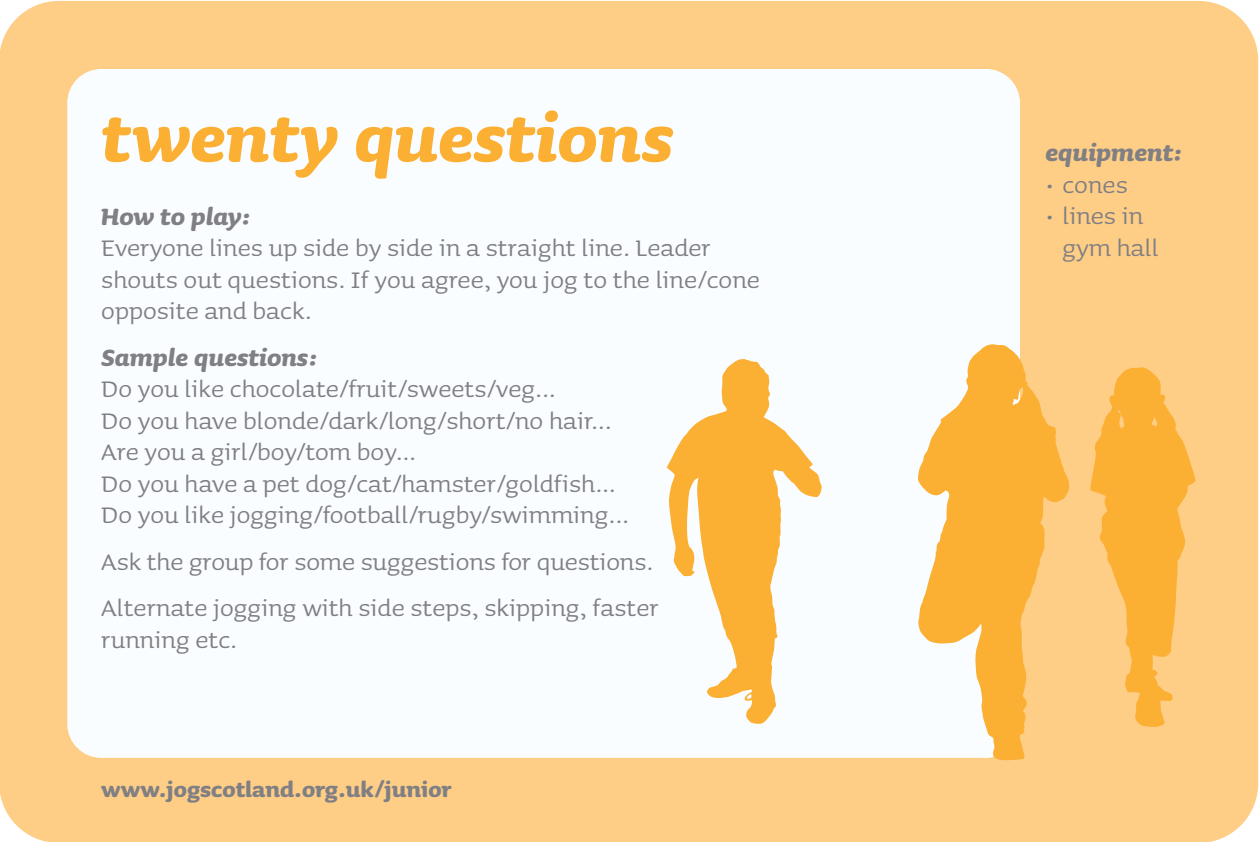
<style>
.page{position:relative;width:1259px;height:842px;background:#fff}
.page>*{position:absolute;margin:0;border:0;box-sizing:border-box;transform-origin:0 0}
.t1{font:italic 700 84px "Sauna";color:#fcb033}
.t2{font:30px/31.5px "Sauna";color:#807f83}
.t3{font:italic 700 30px "Sauna";color:#807f83}
.t4{font:700 27px "Sauna";color:#807f83}
</style>
<div class="page">
<div style="left:0;top:1px;width:1258px;height:841px;background:#fecd86;border-radius:60px"></div>
<div style="left:67px;top:69px;width:953px;height:689px;background:#fafdff;border-radius:34px"></div>
<svg style="left:917px;top:344px;width:152px;height:416px;fill:#fcb033"></svg>
<svg style="left:1090px;top:367px;width:105px;height:360px"></svg>
<svg style="left:667px;top:359px;width:155px;height:365px"></svg>
<h1 class="t1" style="left:101px;top:110px;width:574px">twenty questions</h1>
<p class="t3" style="left:101px;top:206px;width:151px">How to play:</p>
<p class="t2" style="left:101px;top:230px;width:660px">Everyone lines up side by side in a straight line. Leader shouts out questions. If you agree, you jog to the line/cone opposite and back.</p>
<p class="t3" style="left:101px;top:347px;width:218px">Sample questions:</p>
<p class="t2" style="left:101px;top:371px;width:529px">Do you like chocolate/fruit/sweets/veg...<br>Do you have blonde/dark/long/short/no hair...<br>Are you a girl/boy/tom boy...<br>Do you have a pet dog/cat/hamster/goldfish...<br>Do you like jogging/football/rugby/swimming...</p>
<p class="t2" style="left:101px;top:536px;width:559px;line-height:46.5px">Ask the group for some suggestions for questions.<br>Alternate jogging with side steps, skipping, faster</p>
<p class="t2" style="left:101px;top:622px;width:137px">running etc.</p>
<p class="t4" style="left:101px;top:780px;width:352px">www.jogscotland.org.uk/junior</p>
<p class="t3" style="left:1045px;top:143px;width:138px">equipment:</p>
<p class="t2" style="left:1045px;top:166px;width:84px">• cones</p>
<p class="t2" style="left:1045px;top:198px;width:115px;text-align:center">• lines in gym hall</p>
</div>
